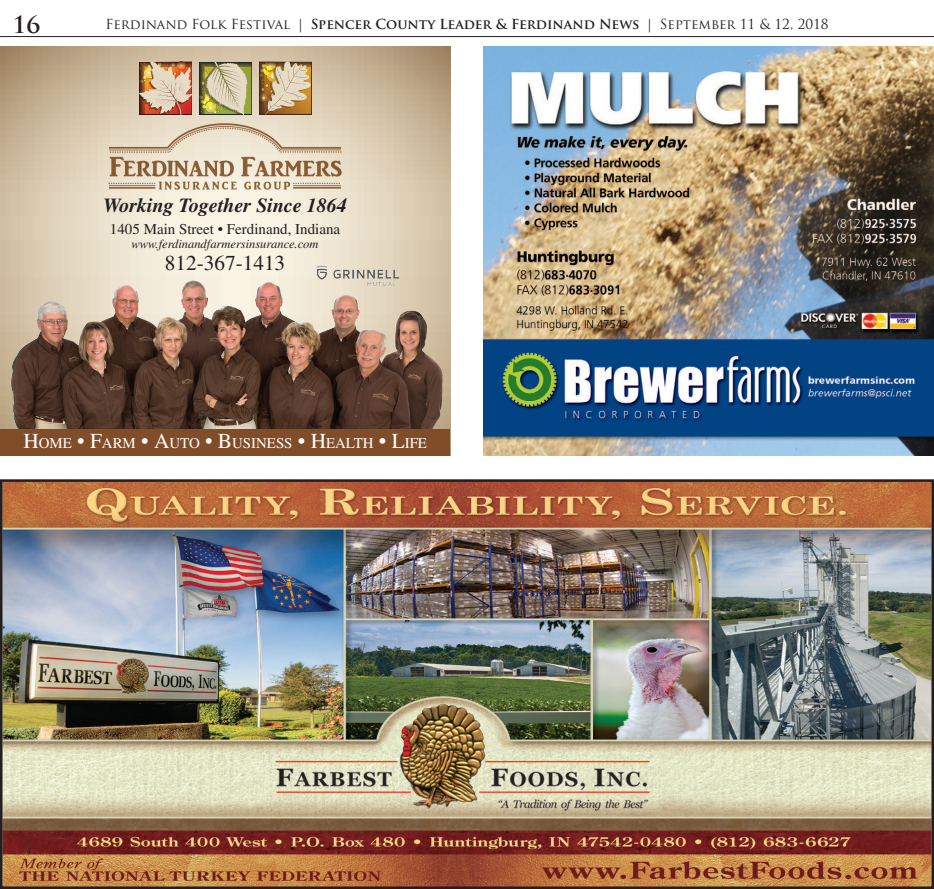
<style>
.page{position:relative;width:934px;height:889px;background:#fff}
.page>*{position:absolute;margin:0;border:0;box-sizing:border-box;transform-origin:0 0}
.Body{font:700 23.12px "Trajan Pro";color:#231f20}
.t1{font:21.25px "Times";color:#231f20}
.t2{font:italic 700 20px "Times";color:#231f20}
.t3{font:15px "Times";color:#231f20}
.t4{font:14.88px "Times";color:#fff}
.Body-2{font:13.5px "Trajan Pro";color:#231f20}
.t5{font:italic 12.5px "Times";color:#231f20}
.s1{font-weight:700}
.s2{font-size:21.25px}
</style>
<div class="page">
<hr style="left:0;top:36px;width:934px;height:1px;background:#231f20">
<svg style="left:0;top:46px;width:450px;height:383px;background:#b4a08b"></svg>
<img style="left:248px;top:67px;width:3px;height:47px">
<svg style="left:199px;top:62px;width:49px;height:54px;background:#b1ab7c"></svg>
<svg style="left:137px;top:60px;width:55px;height:55px;background:#c6947c"></svg>
<svg style="left:259px;top:61px;width:52px;height:54px;background:#c1a378"></svg>
<img style="left:142px;top:61px;width:44px;height:19px">
<img style="left:259px;top:62px;width:17px;height:30px">
<img style="left:201px;top:79px;width:21px;height:11px">
<img style="left:141px;top:280px;width:51px;height:48px">
<img style="left:106px;top:122px;width:238px;height:69px">
<div style="left:0;top:429px;width:450px;height:27px;background:#804d28"></div>
<img style="left:312px;top:260px;width:92px;height:30px">
<img style="left:484px;top:46px;width:450px;height:410px">
<img style="left:3px;top:482px;width:928px;height:404px">
<div style="left:0;top:479px;width:934px;height:410px;border:2px solid #231f20"></div>
<img style="left:263px;top:703px;width:397px;height:112px">
<p class="Body" style="left:12px;top:11px;width:29px">16</p>
<p class="Body-2" style="left:105px;top:16px;width:725px">Ferdinand Folk Festival | <span class="s1">Spencer County Leader &amp; Ferdinand News</span> | September 11 &amp; 12, 2018</p>
<p class="t2" style="left:103px;top:194px;width:245px">Working Together Since 1864</p>
<p class="t1" style="left:165px;top:250px;width:122px">812-367-1413</p>
<p class="t3" style="left:110px;top:221px;width:232px">1405 Main Street • Ferdinand, Indiana</p>
<p class="t5" style="left:131px;top:237px;width:189px">www.ferdinandfarmersinsurance.com</p>
<p class="t4" style="left:23px;top:434px;width:405px"><span class="s2">H</span>OME <span class="s2">• F</span>ARM <span class="s2">• A</span>UTO <span class="s2">• B</span>USINESS <span class="s2">• H</span>EALTH <span class="s2">• L</span>IFE</p>
</div>
